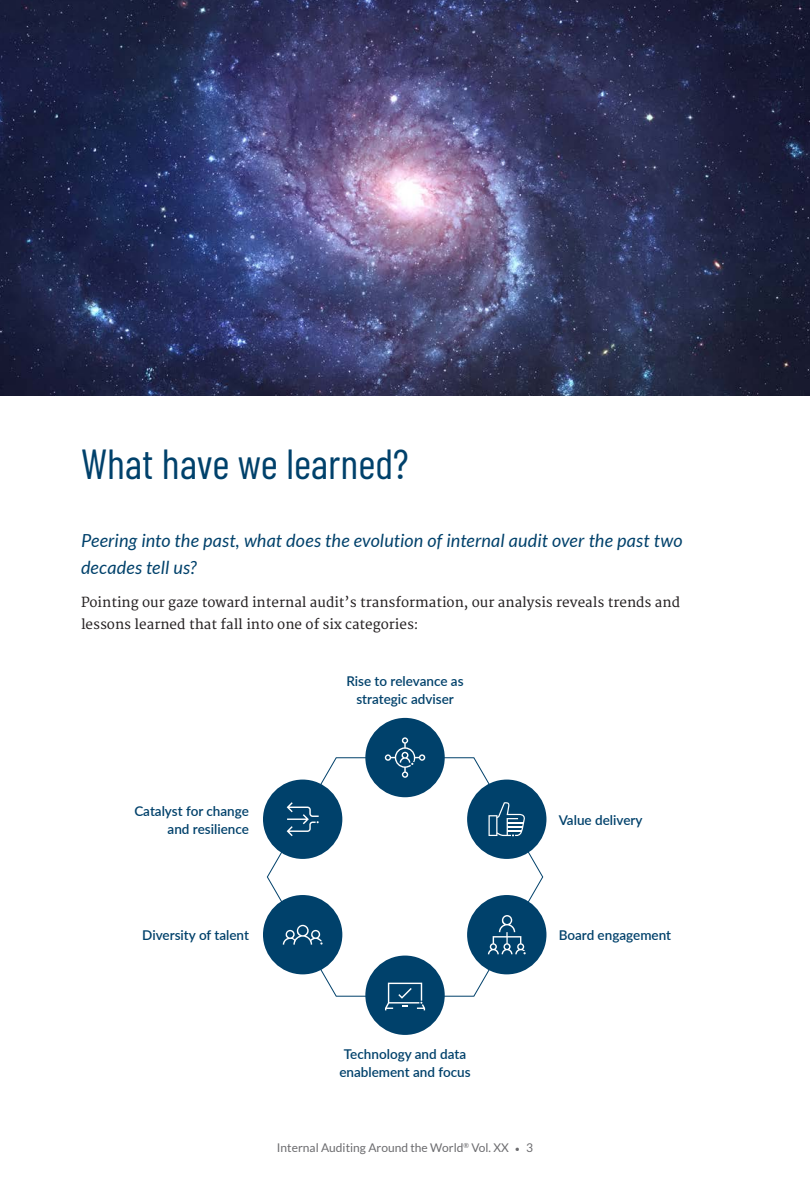
<style>
.page{position:relative;width:810px;height:1188px;background:#fff}
.page>*{position:absolute;margin:0;border:0;box-sizing:border-box;transform-origin:0 0}
.Profile_Title{font:42px "Barlow Condensed";color:#00416b}
.Profile-Quote{font:italic 18px/27px "Lato";letter-spacing:.01em;color:#00416b}
.Profile_Quote_Attribution{font:600 13.5px/18px "Lato";color:#00416b;text-align:center}
.Body{font:13.5px/22.5px "Merriweather";color:#231f20}
.t1{font:12px "Lato";color:#6c6c6f}
.s1{font-size:9px}
</style>
<div class="page">
<svg style="left:267px;top:757px;width:277px;height:240px"></svg>
<img style="left:0;top:0;width:810px;height:396px">
<div style="left:365px;top:956px;width:80px;height:79px;background:#00416b;border-radius:50%"></div>
<svg style="left:385px;top:983px;width:40px;height:27px"></svg>
<div style="left:467px;top:780px;width:79px;height:79px;background:#00416b;border-radius:50%"></div>
<svg style="left:489px;top:802px;width:36px;height:34px"></svg>
<div style="left:263px;top:780px;width:79px;height:79px;background:#00416b;border-radius:50%"></div>
<svg style="left:287px;top:802px;width:32px;height:34px"></svg>
<div style="left:467px;top:895px;width:79px;height:79px;background:#00416b;border-radius:50%"></div>
<svg style="left:488px;top:915px;width:38px;height:39px"></svg>
<div style="left:365px;top:718px;width:80px;height:79px;background:#00416b;border-radius:50%"></div>
<svg style="left:385px;top:737px;width:40px;height:41px"></svg>
<div style="left:263px;top:895px;width:79px;height:79px;background:#00416b;border-radius:50%"></div>
<svg style="left:283px;top:925px;width:40px;height:20px"></svg>
<p class="Profile_Title" style="left:81px;top:433px;width:329px">What have we learned?</p>
<p class="Profile-Quote" style="left:81px;top:527px;width:603px">Peering into the past, what does the evolution of internal audit over the past two decades tell us?</p>
<p class="Body" style="left:81px;top:592px;width:601px">Pointing our gaze toward internal audit’s transformation, our analysis reveals trends and lessons learned that fall into one of six categories:</p>
<p class="Profile_Quote_Attribution" style="left:134px;top:801px;width:116px;text-align:right">Catalyst for change and resilience</p>
<p class="Profile_Quote_Attribution" style="left:346px;top:671px;width:119px">Rise to relevance as strategic adviser</p>
<p class="Profile_Quote_Attribution" style="left:559px;top:810px;width:85px">Value delivery</p>
<p class="Profile_Quote_Attribution" style="left:142px;top:926px;width:108px">Diversity of talent</p>
<p class="Profile_Quote_Attribution" style="left:559px;top:926px;width:114px">Board engagement</p>
<p class="Profile_Quote_Attribution" style="left:339px;top:1045px;width:133px">Technology and data enablement and focus</p>
<p class="t1" style="left:277px;top:1141px;width:258px">Internal Auditing Around the World<sup>®</sup> Vol. XX <span class="s1">•</span> 3</p>
</div>
